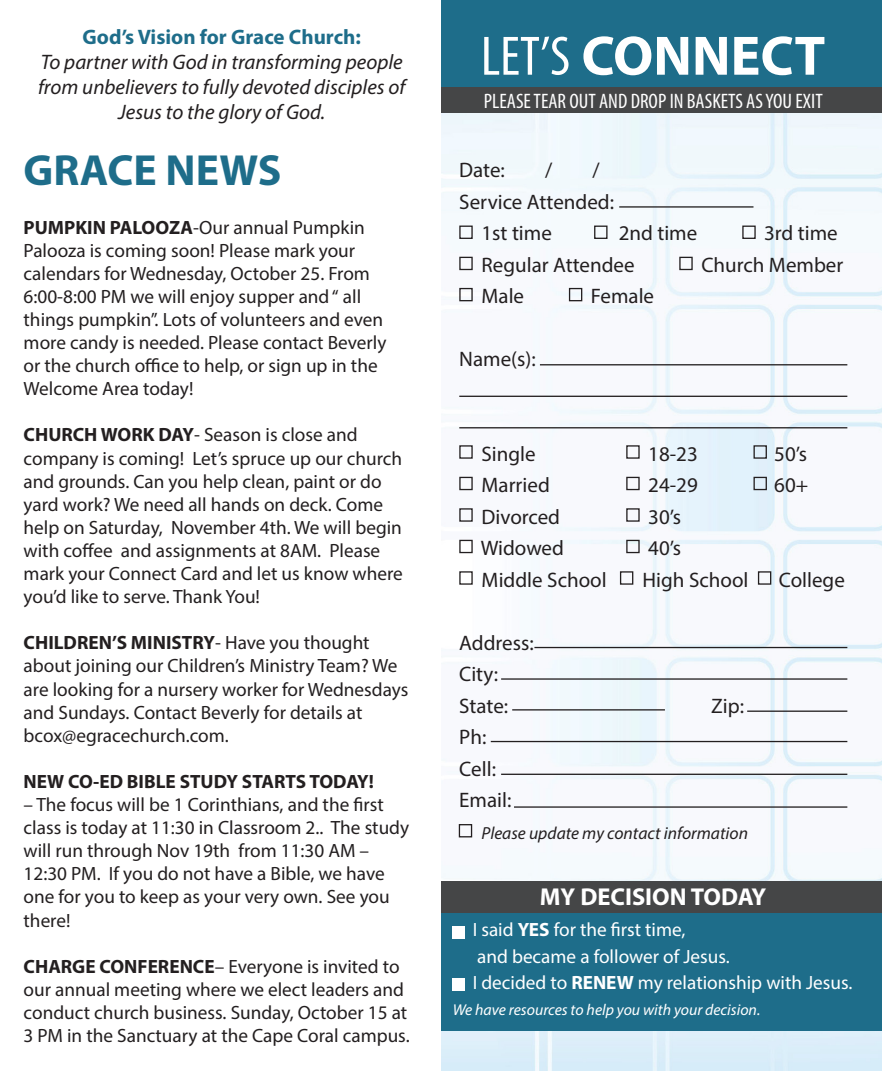
<style>
.page{position:relative;width:882px;height:1071px;background:#fff}
.page>*{position:absolute;margin:0;border:0;box-sizing:border-box;transform-origin:0 0}
.t1{font:700 56px "Myriad Pro";color:#fff}
.t2{font:700 43.75px "Myriad Pro";color:#1e6d8a}
.t3{font:700 24.5px "Myriad Pro";color:#fff}
.t4{font:21px "Myriad Pro";color:#231f20}
.t5{font:italic 21px/25.2px "Myriad Pro";color:#231f20;text-align:center}
.t6{font:condensed 21px "Myriad Pro";color:#fff}
.t7{font:700 21px "Myriad Pro";color:#1e6d8a}
.t8{font:19.25px/23.1px "Myriad Pro";color:#231f20}
.t9{font:19.25px "Myriad Pro";color:#fff}
.t10{font:700 19.25px "Myriad Pro";color:#231f20}
.t11{font:italic 17.5px "Myriad Pro";color:#231f20}
.t12{font:italic 15.75px "Myriad Pro";color:#fff}
.s1{font-weight:700}
.s2{font-weight:400;font-stretch:condensed}
</style>
<div class="page">
<img style="left:441px;top:112px;width:441px;height:959px">
<div style="left:441px;top:0;width:441px;height:87px;background:#1e6d8a"></div>
<div style="left:441px;top:87px;width:441px;height:25px;background:#454647"></div>
<hr style="left:540px;top:364px;width:307px;height:1px;background:#231f20">
<hr style="left:459px;top:396px;width:388px;height:1px;background:#231f20">
<hr style="left:459px;top:427px;width:388px;height:1px;background:#231f20">
<div style="left:459px;top:257px;width:14px;height:13px;border:1px solid #231f20"></div>
<div style="left:459px;top:477px;width:14px;height:13px;border:1px solid #231f20"></div>
<div style="left:626px;top:477px;width:14px;height:13px;border:1px solid #231f20"></div>
<div style="left:754px;top:477px;width:13px;height:13px;border:1px solid #231f20"></div>
<div style="left:679px;top:257px;width:14px;height:13px;border:1px solid #231f20"></div>
<div style="left:459px;top:288px;width:14px;height:13px;border:1px solid #231f20"></div>
<div style="left:626px;top:508px;width:14px;height:14px;border:1px solid #231f20"></div>
<div style="left:459px;top:540px;width:14px;height:13px;border:1px solid #231f20"></div>
<div style="left:459px;top:824px;width:13px;height:13px;border:1px solid #231f20"></div>
<div style="left:620px;top:571px;width:13px;height:14px;border:1px solid #231f20"></div>
<div style="left:758px;top:571px;width:13px;height:14px;border:1px solid #231f20"></div>
<div style="left:626px;top:540px;width:14px;height:13px;border:1px solid #231f20"></div>
<div style="left:569px;top:288px;width:13px;height:13px;border:1px solid #231f20"></div>
<div style="left:459px;top:226px;width:14px;height:13px;border:1px solid #231f20"></div>
<div style="left:626px;top:445px;width:14px;height:14px;border:1px solid #231f20"></div>
<div style="left:754px;top:445px;width:13px;height:14px;border:1px solid #231f20"></div>
<div style="left:594px;top:226px;width:14px;height:13px;border:1px solid #231f20"></div>
<div style="left:742px;top:226px;width:14px;height:13px;border:1px solid #231f20"></div>
<hr style="left:619px;top:206px;width:135px;height:2px;background:#231f20">
<hr style="left:534px;top:647px;width:313px;height:1px;background:#231f20">
<hr style="left:501px;top:678px;width:346px;height:2px;background:#231f20">
<hr style="left:512px;top:709px;width:153px;height:2px;background:#231f20">
<hr style="left:747px;top:711px;width:100px;height:1px;background:#231f20">
<hr style="left:491px;top:741px;width:356px;height:1px;background:#231f20">
<hr style="left:501px;top:774px;width:346px;height:1px;background:#231f20">
<hr style="left:514px;top:806px;width:333px;height:2px;background:#231f20">
<div style="left:441px;top:912px;width:441px;height:119px;background:#1e6d8a"></div>
<div style="left:441px;top:881px;width:441px;height:31px;background:#454647"></div>
<div style="left:453px;top:927px;width:12px;height:12px;background:#fff"></div>
<div style="left:453px;top:978px;width:12px;height:12px;background:#fff"></div>
<p class="t7" style="left:83px;top:23px;width:280px">God’s Vision for Grace Church:</p>
<p class="t5" style="left:38px;top:49px;width:369px">To partner with God in transforming people from unbelievers to fully devoted disciples of<br>Jesus to the glory of God.</p>
<p class="t2" style="left:24px;top:142px;width:259px">GRACE NEWS</p>
<p class="t8" style="left:24px;top:215px;width:364px"><span class="s1">PUMPKIN PALOOZA</span>-Our annual Pumpkin Palooza is coming soon! Please mark your calendars for Wednesday, October 25. From 6:00-8:00 PM we will enjoy supper and “ all things pumpkin”. Lots of volunteers and even more candy is needed. Please contact Beverly or the church office to help, or sign up in the Welcome Area today!</p>
<p class="t8" style="left:24px;top:423px;width:381px"><span class="s1">CHURCH WORK DAY</span>- Season is close and company is coming! Let’s spruce up our church and grounds. Can you help clean, paint or do yard work? We need all hands on deck. Come help on Saturday, November 4th. We will begin with coffee and assignments at 8AM. Please mark your Connect Card and let us know where you’d like to serve. Thank You!</p>
<p class="t8" style="left:24px;top:631px;width:386px"><span class="s1">CHILDREN’S MINISTRY</span>- Have you thought about joining our Children’s Ministry Team? We are looking for a nursery worker for Wednesdays and Sundays. Contact Beverly for details at bcox@egracechurch.com.</p>
<p class="t10" style="left:24px;top:769px;width:352px">NEW CO-ED BIBLE STUDY STARTS TODAY!</p>
<p class="t8" style="left:24px;top:793px;width:387px">– The focus will be 1 Corinthians, and the first class is today at 11:30 in Classroom 2.. The study will run through Nov 19th from 11:30 AM – 12:30 PM. If you do not have a Bible, we have one for you to keep as your very own. See you there!</p>
<p class="t8" style="left:24px;top:954px;width:388px"><span class="s1">CHARGE CONFERENCE</span>– Everyone is invited to our annual meeting where we elect leaders and conduct church business. Sunday, October 15 at 3 PM in the Sanctuary at the Cape Coral campus.</p>
<p class="t1" style="left:481px;top:19px;width:346px"><span class="s2">LET’S</span> CONNECT</p>
<p class="t6" style="left:484px;top:88px;width:340px">PLEASE TEAR OUT AND DROP IN BASKETS AS YOU EXIT</p>
<p class="t4" style="left:459px;top:157px;width:47px">Date:</p>
<p class="t4" style="left:545px;top:157px;width:9px">/</p>
<p class="t4" style="left:592px;top:157px;width:9px">/</p>
<p class="t4" style="left:459px;top:189px;width:156px">Service Attended:</p>
<p class="t4" style="left:482px;top:220px;width:72px">1st time</p>
<p class="t4" style="left:619px;top:220px;width:80px">2nd time</p>
<p class="t4" style="left:764px;top:220px;width:75px">3rd time</p>
<p class="t4" style="left:482px;top:252px;width:155px">Regular Attendee</p>
<p class="t4" style="left:701px;top:252px;width:143px">Church Member</p>
<p class="t4" style="left:482px;top:283px;width:44px">Male</p>
<p class="t4" style="left:591px;top:283px;width:65px">Female</p>
<p class="t4" style="left:459px;top:346px;width:78px">Name(s):</p>
<p class="t4" style="left:482px;top:441px;width:56px">Single</p>
<p class="t4" style="left:648px;top:441px;width:51px">18-23</p>
<p class="t4" style="left:774px;top:441px;width:34px">50’s</p>
<p class="t4" style="left:482px;top:472px;width:70px">Married</p>
<p class="t4" style="left:648px;top:472px;width:51px">24-29</p>
<p class="t4" style="left:774px;top:472px;width:36px">60+</p>
<p class="t4" style="left:482px;top:504px;width:80px">Divorced</p>
<p class="t4" style="left:648px;top:504px;width:34px">30’s</p>
<p class="t4" style="left:481px;top:535px;width:85px">Widowed</p>
<p class="t4" style="left:648px;top:535px;width:34px">40’s</p>
<p class="t4" style="left:482px;top:567px;width:127px">Middle School</p>
<p class="t4" style="left:642px;top:567px;width:108px">High School</p>
<p class="t4" style="left:779px;top:567px;width:68px">College</p>
<p class="t4" style="left:459px;top:630px;width:76px">Address:</p>
<p class="t4" style="left:459px;top:661px;width:40px">City:</p>
<p class="t4" style="left:459px;top:693px;width:50px">State:</p>
<p class="t4" style="left:711px;top:693px;width:34px">Zip:</p>
<p class="t4" style="left:459px;top:724px;width:29px">Ph:</p>
<p class="t4" style="left:459px;top:756px;width:38px">Cell:</p>
<p class="t4" style="left:459px;top:787px;width:54px">Email:</p>
<p class="t11" style="left:482px;top:822px;width:268px">Please update my contact information</p>
<p class="t3" style="left:540px;top:881px;width:228px">MY DECISION TODAY</p>
<p class="t9" style="left:473px;top:918px;width:214px">I said <span class="s1">YES</span> for the first time,</p>
<p class="t9" style="left:477px;top:944px;width:254px">and became a follower of Jesus.</p>
<p class="t9" style="left:473px;top:971px;width:381px">I decided to <span class="s1">RENEW</span> my relationship with Jesus.</p>
<p class="t12" style="left:453px;top:1000px;width:309px">We have resources to help you with your decision.</p>
</div>
